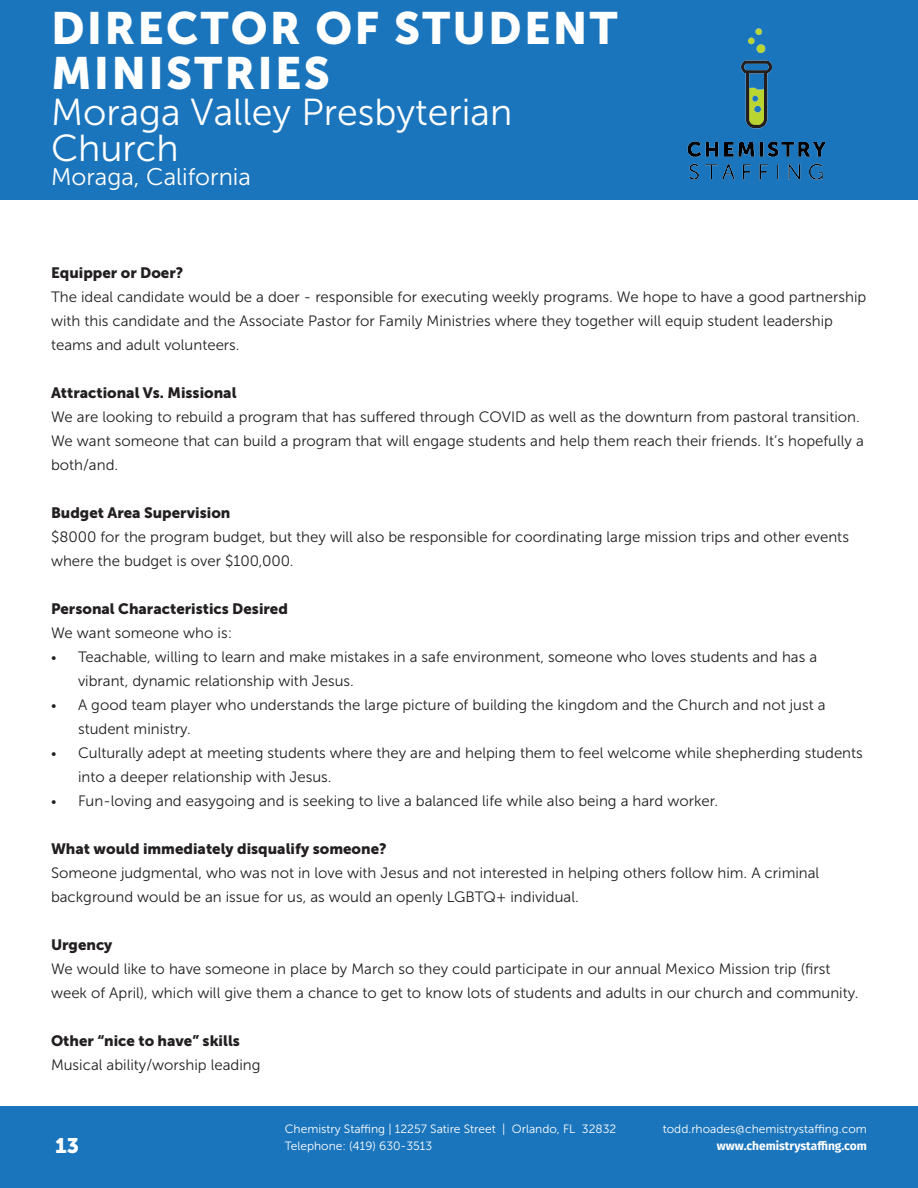
<style>
.page{position:relative;width:918px;height:1188px;background:#fff}
.page>*{position:absolute;margin:0;border:0;box-sizing:border-box;transform-origin:0 0}
.t1{font:45px/45px "Museo Sans 900";letter-spacing:.05em;color:#fff}
.t2{font:37.5px/36px "Museo Sans 300";color:#fff}
.t3{font:24px "Museo Sans 300";color:#fff}
.t4{font:21px "Museo Sans 900";color:#fff}
.t5{font:15px/24px "Museo Sans 300";color:#231f20}
.t6{font:15px "Museo Sans 900";color:#231f20}
.t7{font:12px/16.5px "Museo Sans 300";color:#fff}
.t8{font:700 12px "Fira Sans";color:#fff}
.s1{font-size:13.5px}
</style>
<div class="page">
<div style="left:0;top:1107px;width:918px;height:81px;background:#1b75bc"></div>
<div style="left:0;top:0;width:918px;height:200px;background:#1b75bc"></div>
<img style="left:633px;top:0;width:234px;height:193px">
<h1 class="t1" style="left:51px;top:6px;width:568px">DIRECTOR OF STUDENT<br>MINISTRIES</h1>
<h2 class="t2" style="left:51px;top:95px;width:463px">Moraga Valley Presbyterian<br>Church</h2>
<h3 class="t3" style="left:51px;top:164px;width:201px">Moraga, California</h3>
<p class="t6" style="left:51px;top:264px;width:134px">Equipper or Doer?</p>
<p class="t5" style="left:51px;top:285px;width:817px">The ideal candidate would be a doer - responsible for executing weekly programs. We hope to have a good partnership with this candidate and the Associate Pastor for Family Ministries where they together will equip student leadership teams and adult volunteers.</p>
<p class="t6" style="left:51px;top:384px;width:187px">Attractional Vs. Missional</p>
<p class="t5" style="left:51px;top:405px;width:814px">We are looking to rebuild a program that has suffered through COVID as well as the downturn from pastoral transition.<br>We want someone that can build a program that will engage students and help them reach their friends. It’s hopefully a both/and.</p>
<p class="t6" style="left:51px;top:504px;width:181px">Budget Area Supervision</p>
<p class="t5" style="left:51px;top:525px;width:799px">$8000 for the program budget, but they will also be responsible for coordinating large mission trips and other events where the budget is over $100,000.</p>
<p class="t6" style="left:51px;top:600px;width:238px">Personal Characteristics Desired</p>
<p class="t5" style="left:51px;top:621px;width:183px">We want someone who is:</p>
<p class="t5" style="left:78px;top:645px;width:741px;text-indent:-27px"><span class="s1">•</span> Teachable, willing to learn and make mistakes in a safe environment, someone who loves students and has a vibrant, dynamic relationship with Jesus.</p>
<p class="t5" style="left:78px;top:693px;width:749px;text-indent:-27px"><span class="s1">•</span> A good team player who understands the large picture of building the kingdom and the Church and not just a student ministry.</p>
<p class="t5" style="left:78px;top:741px;width:786px;text-indent:-27px"><span class="s1">•</span> Culturally adept at meeting students where they are and helping them to feel welcome while shepherding students into a deeper relationship with Jesus.</p>
<p class="t5" style="left:51px;top:789px;width:669px"><span class="s1">•</span> Fun-loving and easygoing and is seeking to live a balanced life while also being a hard worker.</p>
<p class="t6" style="left:51px;top:840px;width:337px">What would immediately disqualify someone?</p>
<p class="t5" style="left:51px;top:861px;width:770px">Someone judgmental, who was not in love with Jesus and not interested in helping others follow him. A criminal background would be an issue for us, as would an openly LGBTQ+ individual.</p>
<p class="t6" style="left:51px;top:936px;width:63px">Urgency</p>
<p class="t5" style="left:51px;top:957px;width:809px">We would like to have someone in place by March so they could participate in our annual Mexico Mission trip (first week of April), which will give them a chance to get to know lots of students and adults in our church and community.</p>
<p class="t6" style="left:51px;top:1032px;width:190px">Other “nice to have” skills</p>
<p class="t5" style="left:51px;top:1053px;width:211px">Musical ability/worship leading</p>
<h3 class="t4" style="left:55px;top:1133px;width:25px">13</h3>
<p class="t7" style="left:285px;top:1121px;width:333px">Chemistry Staffing | 12257 Satire Street | Orlando, FL 32832<br>Telephone: (419) 630-3513</p>
<p class="t7" style="left:663px;top:1121px;width:206px">todd.rhoades@chemistrystaffing.com</p>
<p class="t8" style="left:717px;top:1135px;width:151px">www.chemistrystaffing.com</p>
</div>
